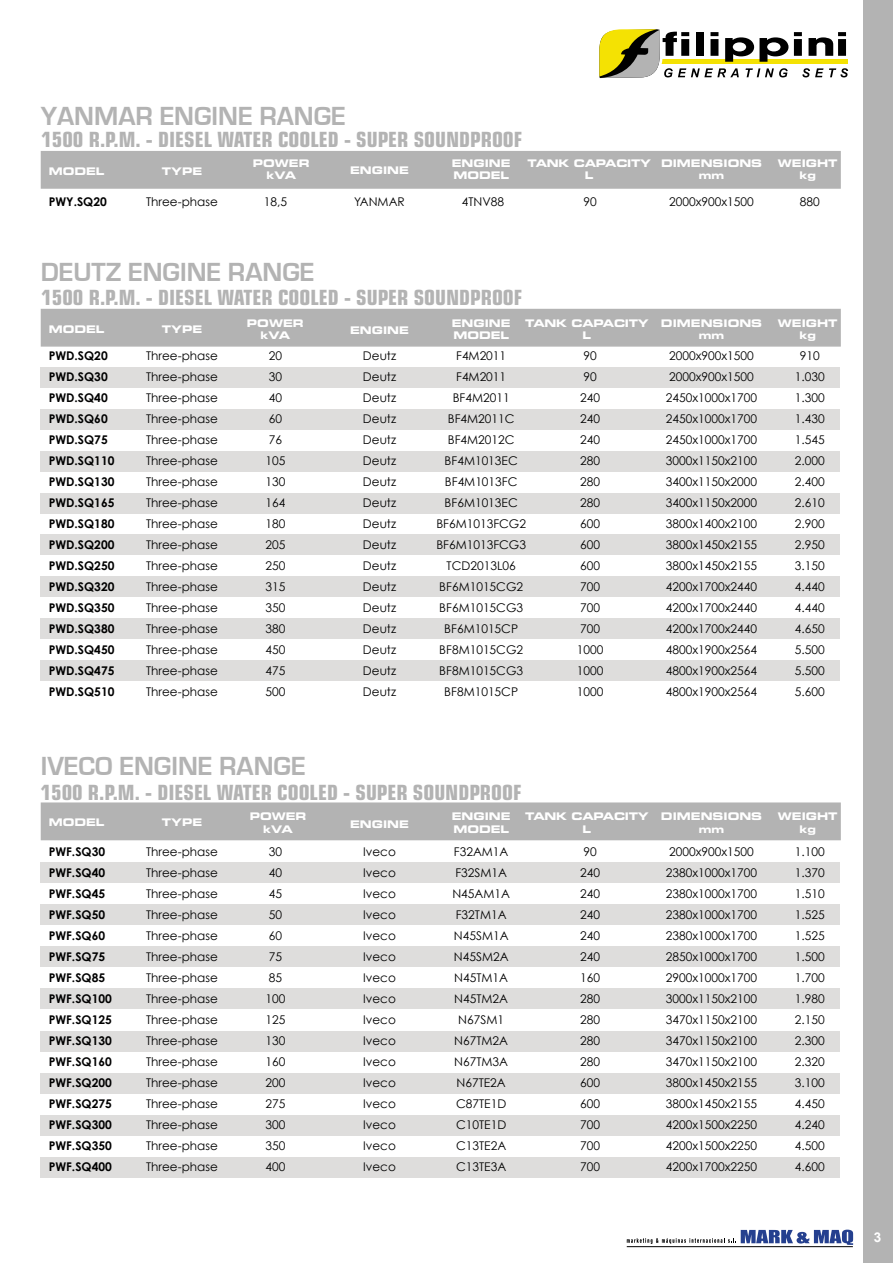
<style>
.page{position:relative;width:893px;height:1263px;background:#fff}
.page>*{position:absolute;margin:0;border:0;box-sizing:border-box;transform-origin:0 0}
.t1{font:700 27px "Eurostile";color:#b3b3b3}
.t2{font:700 condensed 21px "Eurostile";color:#b3b3b3}
.t3{font:700 13.5px "Arial";color:#fff}
.t4{font:12px/21px "Century Gothic";color:#000;text-align:justify}
.t5{font:700 12px/21px "Century Gothic";color:#000}
.t6{font:10.5px/12.6px "Eurostile Bold Extended Two";color:#fff;text-align:center}
.t7{font:10.5px/12.6px "Eurostile Bold Extended Two";letter-spacing:-.03em;color:#fff;text-align:center}
</style>
<div class="page">
<div style="left:41px;top:367px;width:799px;height:20px;background:#dedddc"></div>
<div style="left:41px;top:409px;width:799px;height:20px;background:#dedddc"></div>
<div style="left:41px;top:451px;width:799px;height:20px;background:#dedddc"></div>
<div style="left:41px;top:493px;width:799px;height:20px;background:#dedddc"></div>
<div style="left:41px;top:535px;width:799px;height:20px;background:#dedddc"></div>
<div style="left:41px;top:576px;width:799px;height:21px;background:#dedddc"></div>
<div style="left:41px;top:618px;width:799px;height:21px;background:#dedddc"></div>
<div style="left:41px;top:660px;width:799px;height:21px;background:#dedddc"></div>
<div style="left:41px;top:862px;width:799px;height:21px;background:#dedddc"></div>
<div style="left:41px;top:904px;width:799px;height:21px;background:#dedddc"></div>
<div style="left:41px;top:946px;width:799px;height:21px;background:#dedddc"></div>
<div style="left:41px;top:989px;width:799px;height:20px;background:#dedddc"></div>
<div style="left:41px;top:1031px;width:799px;height:20px;background:#dedddc"></div>
<div style="left:41px;top:1073px;width:799px;height:20px;background:#dedddc"></div>
<div style="left:41px;top:1115px;width:799px;height:20px;background:#dedddc"></div>
<div style="left:41px;top:1157px;width:799px;height:21px;background:#dedddc"></div>
<svg style="left:599px;top:29px;width:250px;height:50px"></svg>
<div style="left:41px;top:151px;width:800px;height:38px;background:#b3b3b3;border:2px solid #b3b3b3"></div>
<div style="left:41px;top:309px;width:800px;height:38px;background:#b3b3b3;border:2px solid #b3b3b3"></div>
<div style="left:41px;top:802px;width:800px;height:38px;background:#b3b3b3;border:2px solid #b3b3b3"></div>
<div style="left:863px;top:0;width:30px;height:1263px;background:#b3b3b3"></div>
<svg style="left:627px;top:1229px;width:226px;height:16px"></svg>
<hr style="left:627px;top:1246px;width:226px;height:1px;background:#000">
<h1 class="t1" style="left:41px;top:101px;width:307px">YANMAR ENGINE RANGE</h1>
<h2 class="t2" style="left:41px;top:127px;width:482px">1500 R.P.M. - DIESEL WATER COOLED - SUPER SOUNDPROOF</h2>
<p class="t6" style="left:49px;top:165px;width:57px">MODEL</p>
<p class="t6" style="left:162px;top:165px;width:42px">TYPE</p>
<p class="t6" style="left:253px;top:156px;width:58px">POWER kVA</p>
<p class="t6" style="left:350px;top:164px;width:60px">ENGINE</p>
<p class="t6" style="left:452px;top:156px;width:60px;text-align:left">ENGINE<br>MODEL</p>
<p class="t7" style="left:527px;top:156px;width:125px">TANK CAPACITY<br>L</p>
<p class="t6" style="left:661px;top:156px;width:103px">DIMENSIONS mm</p>
<p class="t6" style="left:778px;top:156px;width:61px">WEIGHT kg</p>
<p class="t5" style="left:49px;top:191px;width:60px">PWY.SQ20</p>
<p class="t4" style="left:146px;top:191px;width:73px">Three-phase</p>
<p class="t4" style="left:264px;top:191px;width:25px">18,5</p>
<p class="t4" style="left:354px;top:191px;width:52px">YANMAR</p>
<p class="t4" style="left:462px;top:191px;width:44px">4TNV88</p>
<p class="t4" style="left:583px;top:191px;width:15px">90</p>
<p class="t4" style="left:669px;top:191px;width:86px">2000x900x1500</p>
<p class="t4" style="left:800px;top:191px;width:21px">880</p>
<h1 class="t1" style="left:41px;top:258px;width:275px">DEUTZ ENGINE RANGE</h1>
<h2 class="t2" style="left:41px;top:285px;width:482px">1500 R.P.M. - DIESEL WATER COOLED - SUPER SOUNDPROOF</h2>
<p class="t6" style="left:49px;top:322px;width:57px">MODEL</p>
<p class="t6" style="left:162px;top:322px;width:42px">TYPE</p>
<p class="t6" style="left:247px;top:316px;width:58px">POWER kVA</p>
<p class="t6" style="left:350px;top:324px;width:60px">ENGINE</p>
<p class="t6" style="left:452px;top:316px;width:60px;text-align:left">ENGINE<br>MODEL</p>
<p class="t7" style="left:525px;top:316px;width:125px">TANK CAPACITY<br>L</p>
<p class="t6" style="left:661px;top:316px;width:103px">DIMENSIONS mm</p>
<p class="t6" style="left:778px;top:316px;width:61px">WEIGHT kg</p>
<p class="t5" style="left:49px;top:345px;width:67px">PWD.SQ20<br>PWD.SQ30<br>PWD.SQ40<br>PWD.SQ60<br>PWD.SQ75<br>PWD.SQ110<br>PWD.SQ130<br>PWD.SQ165<br>PWD.SQ180<br>PWD.SQ200<br>PWD.SQ250<br>PWD.SQ320<br>PWD.SQ350<br>PWD.SQ380<br>PWD.SQ450<br>PWD.SQ475<br>PWD.SQ510</p>
<p class="t4" style="left:146px;top:345px;width:73px">Three-phase Three-phase Three-phase Three-phase Three-phase Three-phase Three-phase Three-phase Three-phase Three-phase Three-phase Three-phase Three-phase Three-phase Three-phase Three-phase Three-phase</p>
<p class="t4" style="left:265px;top:345px;width:21px;text-align:left">20<br>30<br>40<br>60<br>76<br>105<br>130<br>164<br>180<br>205<br>250<br>315<br>350<br>380<br>450<br>475<br>500</p>
<p class="t4" style="left:363px;top:345px;width:35px">Deutz Deutz Deutz Deutz Deutz Deutz Deutz Deutz Deutz Deutz Deutz Deutz Deutz Deutz Deutz Deutz Deutz</p>
<p class="t4" style="left:436px;top:345px;width:91px;text-align:center">F4M2011<br>F4M2011<br>BF4M2011<br>BF4M2011C<br>BF4M2012C<br>BF4M1013EC<br>BF4M1013FC<br>BF6M1013EC<br>BF6M1013FCG2<br>BF6M1013FCG3<br>TCD2013L06<br>BF6M1015CG2<br>BF6M1015CG3<br>BF6M1015CP<br>BF8M1015CG2<br>BF8M1015CG3<br>BF8M1015CP</p>
<p class="t4" style="left:577px;top:345px;width:28px;text-align:center">90<br>90<br>240<br>240<br>240<br>280<br>280<br>280<br>600<br>600<br>600<br>700<br>700<br>700<br>1000<br>1000<br>1000</p>
<p class="t4" style="left:666px;top:345px;width:93px;text-align:left">2000x900x1500<br>2000x900x1500<br>2450x1000x1700<br>2450x1000x1700<br>2450x1000x1700<br>3000x1150x2100<br>3400x1150x2000<br>3400x1150x2000<br>3800x1400x2100<br>3800x1450x2155<br>3800x1450x2155<br>4200x1700x2440<br>4200x1700x2440<br>4200x1700x2440<br>4800x1900x2564<br>4800x1900x2564<br>4800x1900x2564</p>
<p class="t4" style="left:795px;top:345px;width:31px;text-align:center">910<br>1.030<br>1.300<br>1.430<br>1.545<br>2.000<br>2.400<br>2.610<br>2.900<br>2.950<br>3.150<br>4.440<br>4.440<br>4.650<br>5.500<br>5.500<br>5.600</p>
<h1 class="t1" style="left:41px;top:751px;width:266px">IVECO ENGINE RANGE</h1>
<h2 class="t2" style="left:41px;top:779px;width:482px">1500 R.P.M. - DIESEL WATER COOLED - SUPER SOUNDPROOF</h2>
<p class="t6" style="left:49px;top:816px;width:57px">MODEL</p>
<p class="t6" style="left:162px;top:816px;width:42px">TYPE</p>
<p class="t6" style="left:250px;top:810px;width:58px">POWER kVA</p>
<p class="t6" style="left:350px;top:817px;width:60px">ENGINE</p>
<p class="t6" style="left:452px;top:810px;width:60px;text-align:left">ENGINE<br>MODEL</p>
<p class="t7" style="left:525px;top:810px;width:125px">TANK CAPACITY<br>L</p>
<p class="t6" style="left:661px;top:810px;width:103px">DIMENSIONS mm</p>
<p class="t6" style="left:778px;top:810px;width:61px">WEIGHT kg</p>
<p class="t5" style="left:49px;top:841px;width:65px">PWF.SQ30<br>PWF.SQ40<br>PWF.SQ45<br>PWF.SQ50<br>PWF.SQ60<br>PWF.SQ75<br>PWF.SQ85<br>PWF.SQ100<br>PWF.SQ125<br>PWF.SQ130<br>PWF.SQ160<br>PWF.SQ200<br>PWF.SQ275<br>PWF.SQ300<br>PWF.SQ350<br>PWF.SQ400</p>
<p class="t4" style="left:146px;top:841px;width:73px">Three-phase Three-phase Three-phase Three-phase Three-phase Three-phase Three-phase Three-phase Three-phase Three-phase Three-phase Three-phase Three-phase Three-phase Three-phase Three-phase</p>
<p class="t4" style="left:265px;top:841px;width:21px;text-align:left">30<br>40<br>45<br>50<br>60<br>75<br>85<br>100<br>125<br>130<br>160<br>200<br>275<br>300<br>350<br>400</p>
<p class="t4" style="left:363px;top:841px;width:34px">Iveco Iveco Iveco Iveco Iveco Iveco Iveco Iveco Iveco Iveco Iveco Iveco Iveco Iveco Iveco Iveco</p>
<p class="t4" style="left:452px;top:841px;width:59px;text-align:center">F32AM1A<br>F32SM1A<br>N45AM1A<br>F32TM1A<br>N45SM1A<br>N45SM2A<br>N45TM1A<br>N45TM2A<br>N67SM1<br>N67TM2A<br>N67TM3A<br>N67TE2A<br>C87TE1D<br>C10TE1D<br>C13TE2A<br>C13TE3A</p>
<p class="t4" style="left:580px;top:841px;width:21px;text-align:left">90<br>240<br>240<br>240<br>240<br>240<br>160<br>280<br>280<br>280<br>280<br>600<br>600<br>700<br>700<br>700</p>
<p class="t4" style="left:666px;top:841px;width:93px;text-align:left">2000x900x1500<br>2380x1000x1700<br>2380x1000x1700<br>2380x1000x1700<br>2380x1000x1700<br>2850x1000x1700<br>2900x1000x1700<br>3000x1150x2100<br>3470x1150x2100<br>3470x1150x2100<br>3470x1150x2100<br>3800x1450x2155<br>3800x1450x2155<br>4200x1500x2250<br>4200x1500x2250<br>4200x1700x2250</p>
<p class="t4" style="left:795px;top:841px;width:31px">1.100<br>1.370<br>1.510<br>1.525<br>1.525<br>1.500<br>1.700<br>1.980<br>2.150<br>2.300<br>2.320<br>3.100<br>4.450<br>4.240<br>4.500<br>4.600</p>
<p class="t3" style="left:874px;top:1229px;width:9px">3</p>
</div>
